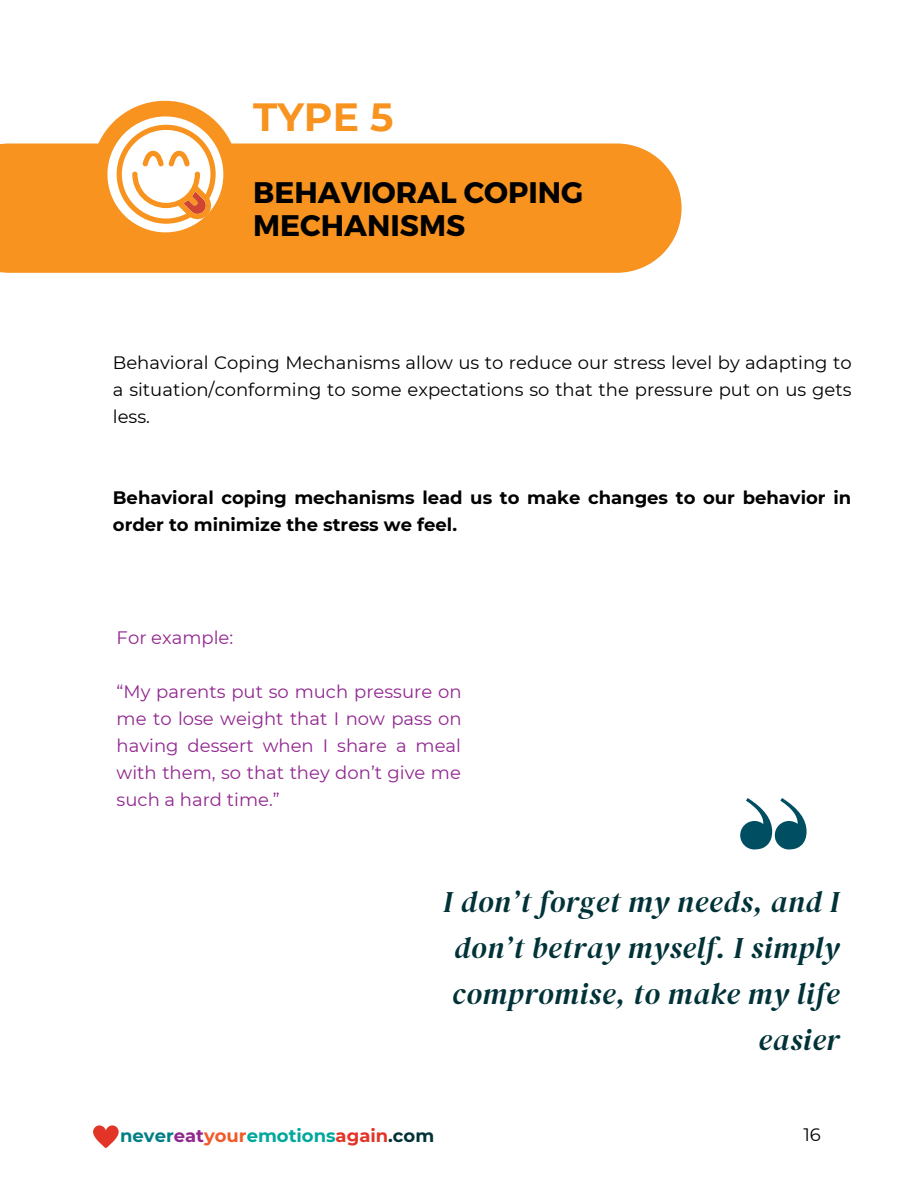
<style>
.page{position:relative;width:918px;height:1188px;background:#fff}
.page>*{position:absolute;margin:0;border:0;box-sizing:border-box;transform-origin:0 0}
.t1{font:700 39.3px "Montserrat";color:#f7931e}
.t2{font:italic 30px/46.2px "DM Serif Display";letter-spacing:.025em;color:#003237;text-align:right}
.t3{font:700 29.7px/32.7px "Montserrat";color:#000}
.t4{font:18px/27px "Montserrat";color:#000;text-align:justify}
.t5{font:18px/27px "Montserrat";color:#91278f;text-align:justify}
.t6{font:700 18px/27px "Montserrat";color:#000}
.t7{font:700 18px "Montserrat";color:#00a79d}
.s1{color:#007f85}
.s2{color:#91278f}
.s3{color:#f15a29}
.s4{color:#e33527}
.s5{color:#003237}
</style>
<div class="page">
<div style="left:0;top:144px;width:682px;height:129px;background:#f7931e"></div>
<svg style="left:93px;top:1125px;width:26px;height:23px"></svg>
<svg style="left:92px;top:101px;width:146px;height:146px"></svg>
<svg style="left:740px;top:798px;width:67px;height:51px"></svg>
<p class="t1" style="left:253px;top:93px;width:142px">TYPE 5</p>
<p class="t3" style="left:253px;top:175px;width:332px">BEHAVIORAL COPING<br>MECHANISMS</p>
<p class="t4" style="left:113px;top:349px;width:740px">Behavioral Coping Mechanisms allow us to reduce our stress level by adapting to a situation/conforming to some expectations so that the pressure put on us gets less.</p>
<p class="t6" style="left:113px;top:484px;width:740px">Behavioral coping mechanisms lead us to make changes to our behavior in order to minimize the stress we feel.</p>
<p class="t5" style="left:117px;top:624px;width:118px">For example:</p>
<p class="t5" style="left:117px;top:678px;width:347px">“My parents put so much pressure on me to lose weight that I now pass on having dessert when I share a meal with them, so that they don’t give me such a hard time.”</p>
<p class="t2" style="left:443px;top:878px;width:398px">I don’t forget my needs, and I don’t betray myself. I simply compromise, to make my life easier</p>
<p class="t7" style="left:120px;top:1125px;width:316px"><span class="s1">never</span><span class="s2">eat</span><span class="s3">your</span>emotions<span class="s4">again</span><span class="s5">.com</span></p>
<p class="t4" style="left:803px;top:1121px;width:19px">16</p>
</div>
